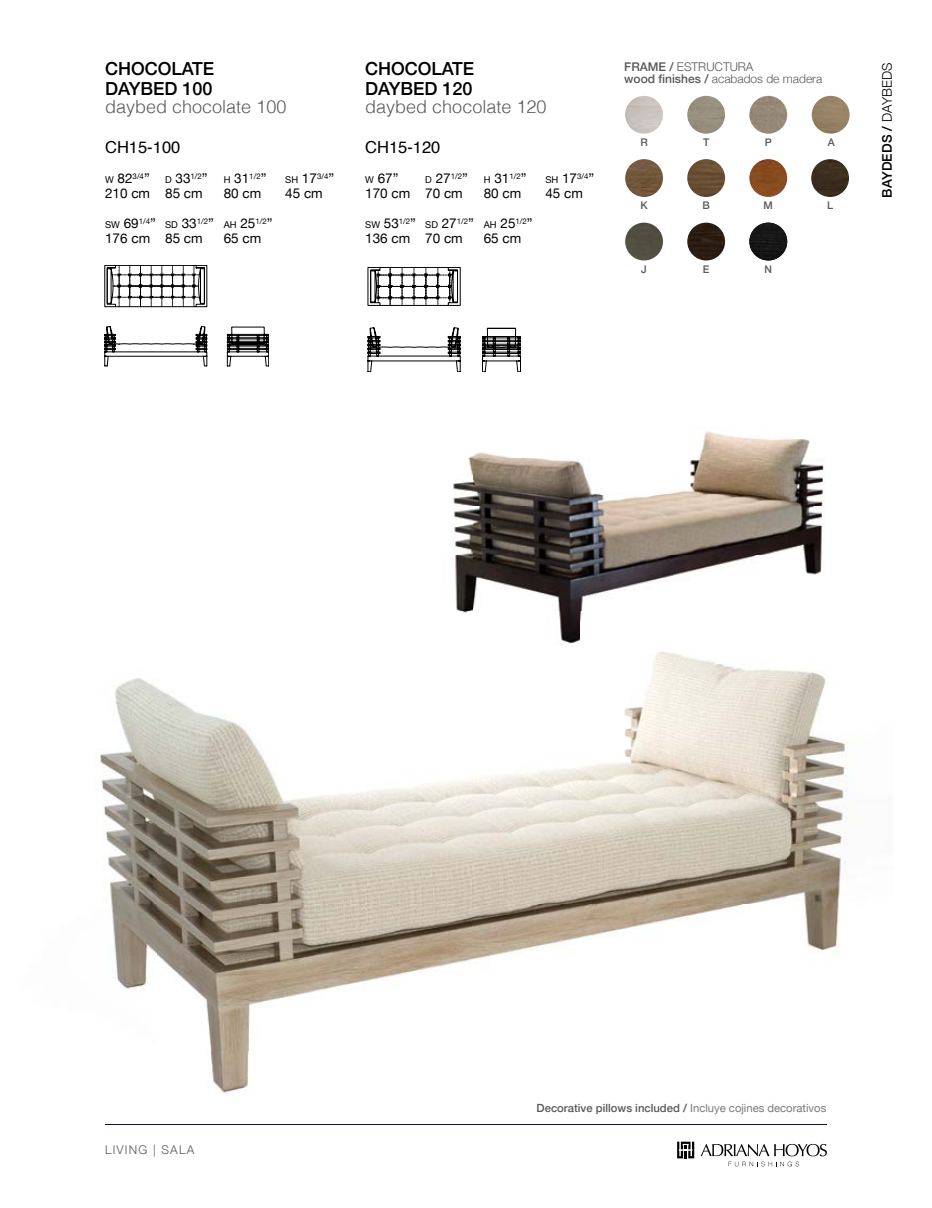
<style>
.page{position:relative;width:932px;height:1208px;background:#fff}
.page>*{position:absolute;margin:0;border:0;box-sizing:border-box;transform-origin:0 0}
.t1{font:500 18px/19.5px "Helvetica Neue";color:#000}
.t2{font:300 18px "Helvetica";color:#58595b}
.t3{font:16.5px "Helvetica";color:#000}
.t4{font:13.5px/15px "Helvetica Neue";color:#000}
.t5{font:500 13.35px "Helvetica Neue";letter-spacing:.01em;color:#000}
.t6{font:300 12px/12px "Helvetica Neue";color:#58595b}
.t7{font:300 12px "Helvetica Neue";letter-spacing:.1em;color:#58595b}
.t8{font:500 11.25px "Helvetica Neue";color:#58595b}
.t9{font:500 10.5px "Helvetica Neue";color:#58595b}
.s1{font-size:9.45px}
.s2{font-style:inherit}
.s3{font-weight:500}
.s4{font-weight:300}
.s5{font-weight:400;color:#797a7d}
</style>
<div class="page">
<svg style="left:677px;top:1141px;width:17px;height:17px"></svg>
<svg style="left:700px;top:1144px;width:126px;height:22px"></svg>
<img style="left:687px;top:223px;width:37px;height:37px;border-radius:19px">
<img style="left:687px;top:159px;width:37px;height:38px;border-radius:19px">
<img style="left:625px;top:159px;width:37px;height:38px;border-radius:19px">
<img style="left:625px;top:223px;width:37px;height:37px;border-radius:19px">
<img style="left:625px;top:96px;width:37px;height:38px;border-radius:19px">
<img style="left:749px;top:223px;width:38px;height:37px;border-radius:19px">
<img style="left:749px;top:159px;width:38px;height:38px;border-radius:19px">
<img style="left:749px;top:96px;width:38px;height:38px;border-radius:19px">
<img style="left:810px;top:159px;width:38px;height:38px;border-radius:19px">
<img style="left:811px;top:96px;width:38px;height:38px;border-radius:19px">
<img style="left:687px;top:96px;width:37px;height:38px;border-radius:19px">
<hr style="left:105px;top:1124px;width:721px;height:1px;background:#0f1237">
<img style="left:453px;top:361px;width:372px;height:250px">
<svg style="left:105px;top:265px;width:164px;height:101px"></svg>
<svg style="left:368px;top:267px;width:92px;height:105px"></svg>
<svg style="left:482px;top:328px;width:38px;height:44px"></svg>
<img style="left:100px;top:678px;width:163px;height:79px">
<img style="left:624px;top:652px;width:163px;height:105px">
<img style="left:787px;top:670px;width:61px;height:280px">
<img style="left:100px;top:757px;width:687px;height:336px">
<img style="left:461px;top:611px;width:203px;height:41px">
<h1 class="t1" style="left:105px;top:58px;width:111px">CHOCOLATE<br>DAYBED 100</h1>
<h1 class="t2" style="left:105px;top:91px;width:183px">daybed chocolate 100</h1>
<p class="t3" style="left:105px;top:135px;width:77px">CH15-100</p>
<p class="t4" style="left:105px;top:172px;width:163px"><span class="s1">W</span> 82<sup>3/4</sup>” <span class="s1">D</span> 33<sup>1/2</sup>” <span class="s1">H</span> 31<sup>1/2</sup>”</p>
<p class="t4" style="left:285px;top:172px;width:50px"><span class="s1">SH</span> 17<sup>3/4</sup>”</p>
<p class="t4" style="left:105px;top:187px;width:99px">210 <span class="s2">cm</span> 85 <span class="s2">cm</span></p>
<p class="t4" style="left:224px;top:187px;width:39px">80 <span class="s2">cm</span></p>
<p class="t4" style="left:285px;top:187px;width:39px">45 <span class="s2">cm</span></p>
<p class="t4" style="left:105px;top:217px;width:169px"><span class="s1">SW</span> 69<sup>1/4</sup>” <span class="s1">SD</span> 33<sup>1/2</sup>” <span class="s1">AH</span> 25<sup>1/2</sup>”<br>176 <span class="s2">cm</span> 85 <span class="s2">cm</span></p>
<p class="t4" style="left:224px;top:232px;width:39px">65 <span class="s2">cm</span></p>
<h1 class="t1" style="left:365px;top:58px;width:111px">CHOCOLATE<br>DAYBED 120</h1>
<h1 class="t2" style="left:365px;top:91px;width:183px">daybed chocolate 120</h1>
<p class="t3" style="left:365px;top:135px;width:77px">CH15-120</p>
<p class="t4" style="left:365px;top:172px;width:35px"><span class="s1">W</span> 67”</p>
<p class="t4" style="left:425px;top:172px;width:103px"><span class="s1">D</span> 27<sup>1/2</sup>” <span class="s1">H</span> 31<sup>1/2</sup>”</p>
<p class="t4" style="left:545px;top:172px;width:50px"><span class="s1">SH</span> 17<sup>3/4</sup>”</p>
<p class="t4" style="left:365px;top:187px;width:99px">170 <span class="s2">cm</span> 70 <span class="s2">cm</span></p>
<p class="t4" style="left:483px;top:187px;width:39px">80 <span class="s2">cm</span></p>
<p class="t4" style="left:545px;top:187px;width:39px">45 <span class="s2">cm</span></p>
<p class="t4" style="left:365px;top:217px;width:169px"><span class="s1">SW</span> 53<sup>1/2</sup>” <span class="s1">SD</span> 27<sup>1/2</sup>” <span class="s1">AH</span> 25<sup>1/2</sup>”<br>136 <span class="s2">cm</span> 70 <span class="s2">cm</span></p>
<p class="t4" style="left:483px;top:232px;width:39px">65 <span class="s2">cm</span></p>
<p class="t6" style="left:624px;top:60px;width:199px"><span class="s3">FRAME /</span> ESTRUCTURA<br><span class="s3">wood finishes /</span> acabados de madera</p>
<p class="t9" style="left:640px;top:134px;width:9px">R</p>
<p class="t9" style="left:702px;top:134px;width:8px">T</p>
<p class="t9" style="left:764px;top:134px;width:9px">P</p>
<p class="t9" style="left:827px;top:134px;width:9px">A</p>
<p class="t9" style="left:640px;top:197px;width:9px">K</p>
<p class="t9" style="left:702px;top:197px;width:9px">B</p>
<p class="t9" style="left:763px;top:197px;width:11px">M</p>
<p class="t9" style="left:826px;top:197px;width:8px">L</p>
<p class="t9" style="left:641px;top:260px;width:7px">J</p>
<p class="t9" style="left:702px;top:260px;width:8px">E</p>
<p class="t9" style="left:764px;top:260px;width:9px">N</p>
<p class="t5" style="left:875px;top:197px;width:136px;rotate:-90deg">BAYDEDS / <span class="s4">DAYBEDS</span></p>
<p class="t7" style="left:105px;top:1139px;width:91px">LIVING | SALA</p>
<p class="t8" style="left:536px;top:1098px;width:291px">Decorative pillows included / <span class="s5">Incluye cojines decorativos</span></p>
</div>
